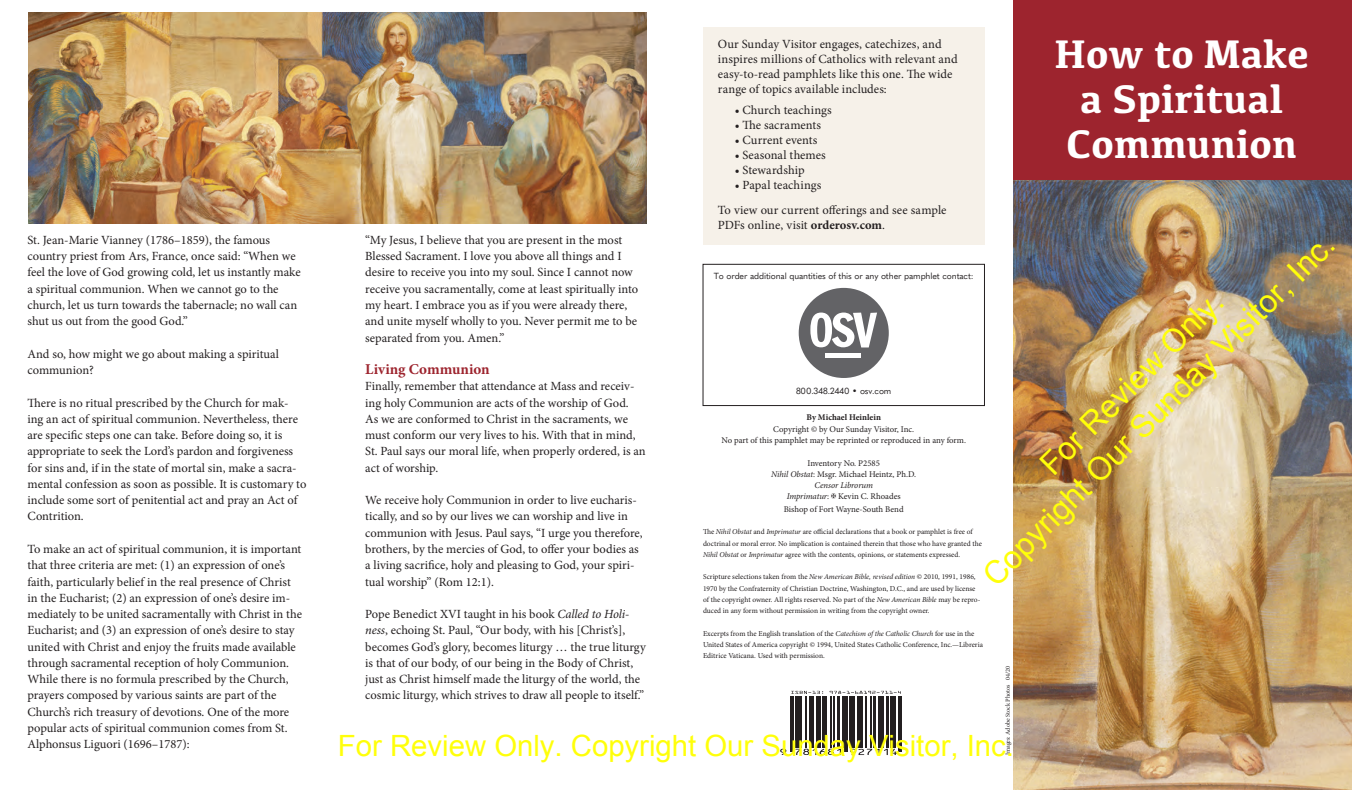
<style>
.page{position:relative;width:1352px;height:790px;background:#fff}
.page>*{position:absolute;margin:0;border:0;box-sizing:border-box;transform-origin:0 0}
.t1{font:700 41.25px/45px "Kefa";color:#fff;text-align:center}
.t2{font:31.88px/38.2px "Arial";color:#ffff0a;text-align:center}
.t3{font:29.25px "Arial";color:#ffff0a}
.t4{font:700 15px "Minion Pro";color:#9d242e}
.t5{font:12.5px/16.2px "Minion Pro";color:#231f20}
.t6{font:8.75px/11.2px "Minion Pro";letter-spacing:-.005em;color:#231f20;text-align:center}
.t7{font:8.75px "Quasimoda";letter-spacing:-.015em;color:#231f20}
.t8{font:700 8.75px "Minion Pro";color:#231f20}
.t9{font:7.5px/11.2px "Minion Pro";color:#231f20}
.t10{font:6.25px "Minion Pro";letter-spacing:-.005em;color:#231f20}
.s1{font-weight:700}
.s2{font-style:italic}
</style>
<div class="page">
<svg style="left:786px;top:691px;width:116px;height:63px"></svg>
<svg style="left:791px;top:690px;width:32px;height:3px"></svg>
<svg style="left:829px;top:690px;width:71px;height:3px"></svg>
<svg style="left:780px;top:748px;width:6px;height:6px"></svg>
<hr style="left:790px;top:695px;width:1px;height:56px;background:#231f20">
<hr style="left:792px;top:695px;width:1px;height:56px;background:#231f20">
<hr style="left:795px;top:695px;width:3px;height:52px;background:#231f20">
<hr style="left:799px;top:695px;width:3px;height:52px;background:#231f20">
<hr style="left:805px;top:695px;width:1px;height:52px;background:#231f20">
<hr style="left:809px;top:695px;width:1px;height:52px;background:#231f20">
<hr style="left:811px;top:695px;width:2px;height:52px;background:#231f20">
<hr style="left:816px;top:695px;width:2px;height:52px;background:#231f20">
<hr style="left:819px;top:695px;width:1px;height:52px;background:#231f20">
<hr style="left:822px;top:695px;width:4px;height:52px;background:#231f20">
<hr style="left:830px;top:695px;width:1px;height:52px;background:#231f20">
<hr style="left:833px;top:695px;width:1px;height:52px;background:#231f20">
<svg style="left:795px;top:748px;width:45px;height:6px"></svg>
<hr style="left:837px;top:695px;width:2px;height:52px;background:#231f20">
<hr style="left:841px;top:695px;width:2px;height:52px;background:#231f20">
<hr style="left:844px;top:695px;width:1px;height:56px;background:#231f20">
<hr style="left:846px;top:695px;width:1px;height:56px;background:#231f20">
<svg style="left:848px;top:695px;width:4px;height:52px"></svg>
<hr style="left:853px;top:695px;width:1px;height:52px;background:#231f20">
<hr style="left:857px;top:695px;width:2px;height:52px;background:#231f20">
<hr style="left:860px;top:695px;width:3px;height:52px;background:#231f20">
<hr style="left:865px;top:695px;width:1px;height:52px;background:#231f20">
<hr style="left:869px;top:695px;width:2px;height:52px;background:#231f20">
<hr style="left:873px;top:695px;width:2px;height:52px;background:#231f20">
<hr style="left:878px;top:695px;width:2px;height:52px;background:#231f20">
<hr style="left:881px;top:695px;width:3px;height:52px;background:#231f20">
<hr style="left:886px;top:695px;width:2px;height:52px;background:#231f20">
<svg style="left:849px;top:748px;width:48px;height:6px"></svg>
<hr style="left:889px;top:695px;width:1px;height:52px;background:#231f20">
<hr style="left:892px;top:695px;width:3px;height:52px;background:#231f20">
<hr style="left:898px;top:695px;width:1px;height:56px;background:#231f20">
<hr style="left:900px;top:695px;width:1px;height:56px;background:#231f20">
<div style="left:1013px;top:0;width:338px;height:192px;background:#9d242e"></div>
<img style="left:1013px;top:180px;width:338px;height:609px">
<div style="left:703px;top:27px;width:281px;height:217px;background:#f6f1e9"></div>
<div style="left:702px;top:264px;width:282px;height:141px;border:1px solid #231f20"></div>
<div style="left:798px;top:288px;width:90px;height:90px;background:#636366;border-radius:50%"></div>
<svg style="left:810px;top:312px;width:66px;height:35px"></svg>
<hr style="left:825px;top:353px;width:35px;height:4px;background:#fff">
<img style="left:28px;top:12px;width:618px;height:211px">
<svg style="left:1349px;top:786px;width:3px;height:4px"></svg>
<p class="t5" style="left:28px;top:232px;width:274px">St. Jean-Marie Vianney (1786–1859), the famous country priest from Ars, France, once said: “When we feel the love of God growing cold, let us instantly make a spiritual communion. When we cannot go to the church, let us turn towards the tabernacle; no wall can shut us out from the good God.”</p>
<p class="t5" style="left:28px;top:345px;width:253px">And so, how might we go about making a spiritual communion?</p>
<p class="t5" style="left:28px;top:394px;width:280px">There is no ritual prescribed by the Church for mak&shy;ing an act of spiritual communion. Nevertheless, there are specific steps one can take. Before doing so, it is appropriate to seek the Lord’s pardon and forgiveness for sins and, if in the state of mortal sin, make a sacra&shy;mental confession as soon as possible. It is customary to include some sort of penitential act and pray an Act of Contrition.</p>
<p class="t5" style="left:28px;top:540px;width:276px">To make an act of spiritual communion, it is important that three criteria are met: (1) an expression of one’s faith, particularly belief in the real presence of Christ in the Eucharist; (2) an expression of one’s desire im&shy;mediately to be united sacramentally with Christ in the Eucharist; and (3) an expression of one’s desire to stay united with Christ and enjoy the fruits made available through sacramental reception of holy Communion.<br>While there is no formula prescribed by the Church, prayers composed by various saints are part of the Church’s rich treasury of devotions. One of the more popular acts of spiritual communion comes from St.<br>Alphonsus Liguori (1696–1787):</p>
<p class="t5" style="left:717px;top:37px;width:241px;line-height:15px">Our Sunday Visitor engages, catechizes, and inspires millions of Catholics with relevant and easy-to-read pamphlets like this one. The wide range of topics available includes:</p>
<p class="t5" style="left:734px;top:102px;width:98px">• Church teachings</p>
<p class="t5" style="left:734px;top:117px;width:88px">• The sacraments</p>
<p class="t5" style="left:734px;top:132px;width:84px">• Current events</p>
<p class="t5" style="left:734px;top:147px;width:93px">• Seasonal themes</p>
<p class="t5" style="left:734px;top:162px;width:71px">• Stewardship</p>
<p class="t5" style="left:717px;top:172px;width:230px;line-height:25px;text-indent:17px">• Papal teachings<br>To view our current offerings and see sample</p>
<p class="t5" style="left:717px;top:217px;width:169px">PDFs online, visit <span class="s1">orderosv.com</span>.</p>
<h1 class="t1" style="left:1053px;top:29px;width:256px">How to Make a Spiritual<br>Communion</h1>
<p class="t5" style="left:365px;top:232px;width:274px">“My Jesus, I believe that you are present in the most Blessed Sacrament. I love you above all things and I desire to receive you into my soul. Since I cannot now receive you sacramentally, come at least spiritually into my heart. I embrace you as if you were already there, and unite myself wholly to you. Never permit me to be separated from you. Amen.”</p>
<p class="t4" style="left:365px;top:358px;width:126px">Living Communion</p>
<p class="t5" style="left:365px;top:378px;width:282px">Finally, remember that attendance at Mass and receiv&shy;ing holy Communion are acts of the worship of God.<br>As we are conformed to Christ in the sacraments, we must conform our very lives to his. With that in mind, St. Paul says our moral life, when properly ordered, is an act of worship.</p>
<p class="t5" style="left:365px;top:492px;width:279px">We receive holy Communion in order to live eucharis&shy;tically, and so by our lives we can worship and live in communion with Jesus. Paul says, “I urge you therefore, brothers, by the mercies of God, to offer your bodies as a living sacrifice, holy and pleasing to God, your spiri&shy;tual worship” (Rom 12:1).</p>
<p class="t5" style="left:365px;top:605px;width:282px">Pope Benedict XVI taught in his book <span class="s2">Called to Holi&shy;ness</span>, echoing St. Paul, “Our body, with his [Christ’s], becomes God’s glory, becomes liturgy … the true liturgy is that of our body, of our being in the Body of Christ, just as Christ himself made the liturgy of the world, the cosmic liturgy, which strives to draw all people to itself.”</p>
<h2 class="t2" style="left:948px;top:539px;width:483px;rotate:-45deg">For Review Only.<br>Copyright Our Sunday Visitor, Inc.</h2>
<p class="t7" style="left:713px;top:268px;width:261px">To order additional quantities of this or any other pamphlet contact:</p>
<p class="t7" style="left:795px;top:384px;width:97px">800.348.2440 • osv.com</p>
<p class="t8" style="left:806px;top:411px;width:76px">By Michael Heinlein</p>
<p class="t6" style="left:721px;top:423px;width:246px">Copyright © by Our Sunday Visitor, Inc.<br>No part of this pamphlet may be reprinted or reproduced in any form.</p>
<p class="t6" style="left:771px;top:457px;width:146px">Inventory No. P2585<br><span class="s2">Nihil Obstat</span>: Msgr. Michael Heintz, Ph.D.<br><span class="s2">Censor Librorum<br>Imprimatur</span>: ✠ Kevin C. Rhoades</p>
<p class="t6" style="left:783px;top:503px;width:121px">Bishop of Fort Wayne-South Bend</p>
<p class="t9" style="left:703px;top:526px;width:280px">The <span class="s2">Nihil Obstat</span> and <span class="s2">Imprimatur</span> are official declarations that a book or pamphlet is free of doctrinal or moral error. No implication is contained therein that those who have granted the<br><span class="s2">Nihil Obstat</span> or <span class="s2">Imprimatur</span> agree with the contents, opinions, or statements expressed.</p>
<p class="t9" style="left:703px;top:571px;width:279px">Scripture selections taken from the <span class="s2">New American Bible, revised edition</span> © 2010, 1991, 1986, 1970 by the Confraternity of Christian Doctrine, Washington, D.C., and are used by license of the copyright owner. All rights reserved. No part of the <span class="s2">New American Bible</span> may be repro&shy;duced in any form without permission in writing from the copyright owner.</p>
<p class="t9" style="left:703px;top:627px;width:281px">Excerpts from the English translation of the <span class="s2">Catechism of the Catholic Church</span> for use in the<br>United States of America copyright © 1994, United States Catholic Conference, Inc.—Libreria<br>Editrice Vaticana. Used with permission.</p>
<p class="t10" style="left:1003px;top:754px;width:91px;rotate:-90deg">Images: Adobe Stock Photos 04/20</p>
<h3 class="t3" style="left:338px;top:726px;width:677px">For Review Only. Copyright Our Sunday Visitor, Inc.</h3>
</div>
